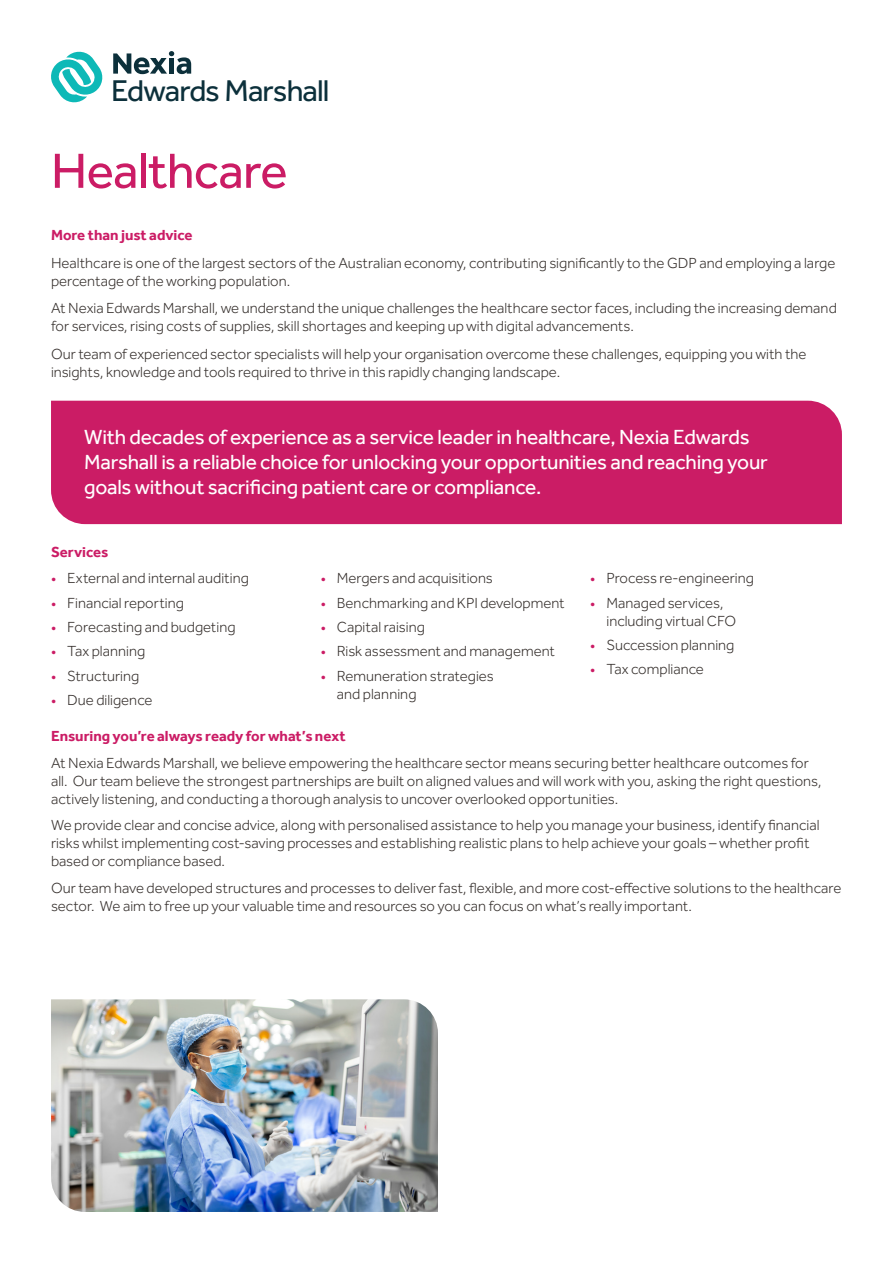
<style>
.page{position:relative;width:893px;height:1263px;background:#fff}
.page>*{position:absolute;margin:0;border:0;box-sizing:border-box;transform-origin:0 0}
.t1{font:51px "Effra";letter-spacing:-.015em;color:#cb1c65}
.t2{font:31.05px "Nexia Effra";letter-spacing:-.03em;color:#0c303b}
.t3{font:21px/25.2px "Effra";letter-spacing:-.01em;color:#fff}
.bullet_style_2{font:300 15px/18px "Effra CC";color:#342e2b}
.t4{font:700 15px "Effra";color:#cb1c65}
.s1{font-family:"Effra";font-weight:400;font-size:14.25px;color:#cb1c65}
</style>
<div class="page">
<img style="left:51px;top:999px;width:387px;height:213px">
<div style="left:51px;top:401px;width:791px;height:123px;background:#cb1c65"></div>
<svg style="left:51px;top:51px;width:52px;height:52px"></svg>
<svg style="left:113px;top:51px;width:78px;height:23px"></svg>
<p class="t2" style="left:111px;top:73px;width:220px">Edwards Marshall</p>
<p class="t1" style="left:51px;top:140px;width:238px">Healthcare</p>
<p class="t4" style="left:51px;top:226px;width:143px">More than just advice</p>
<p class="bullet_style_2" style="left:51px;top:255px;width:786px">Healthcare is one of the largest sectors of the Australian economy, contributing significantly to the GDP and employing a large percentage of the working population.</p>
<p class="bullet_style_2" style="left:51px;top:301px;width:787px">At Nexia Edwards Marshall, we understand the unique challenges the healthcare sector faces, including the increasing demand for services, rising costs of supplies, skill shortages and keeping up with digital advancements.</p>
<p class="bullet_style_2" style="left:51px;top:346px;width:757px">Our team of experienced sector specialists will help your organisation overcome these challenges, equipping you with the insights, knowledge and tools required to thrive in this rapidly changing landscape.</p>
<p class="t3" style="left:84px;top:424px;width:685px">With decades of experience as a service leader in healthcare, Nexia Edwards<br>Marshall is a reliable choice for unlocking your opportunities and reaching your goals without sacrificing patient care or compliance.</p>
<p class="t4" style="left:51px;top:543px;width:59px">Services</p>
<p class="bullet_style_2" style="left:51px;top:571px;width:199px"><span class="s1">•</span> External and internal auditing</p>
<p class="bullet_style_2" style="left:51px;top:595px;width:134px"><span class="s1">•</span> Financial reporting</p>
<p class="bullet_style_2" style="left:51px;top:620px;width:186px"><span class="s1">•</span> Forecasting and budgeting</p>
<p class="bullet_style_2" style="left:51px;top:644px;width:96px"><span class="s1">•</span> Tax planning</p>
<p class="bullet_style_2" style="left:51px;top:668px;width:90px"><span class="s1">•</span> Structuring</p>
<p class="bullet_style_2" style="left:51px;top:693px;width:103px"><span class="s1">•</span> Due diligence</p>
<p class="bullet_style_2" style="left:321px;top:571px;width:174px"><span class="s1">•</span> Mergers and acquisitions</p>
<p class="bullet_style_2" style="left:321px;top:595px;width:246px"><span class="s1">•</span> Benchmarking and KPI development</p>
<p class="bullet_style_2" style="left:321px;top:620px;width:106px"><span class="s1">•</span> Capital raising</p>
<p class="bullet_style_2" style="left:321px;top:644px;width:236px"><span class="s1">•</span> Risk assessment and management</p>
<p class="bullet_style_2" style="left:337px;top:668px;width:158px;text-indent:-16px"><span class="s1">•</span> Remuneration strategies and planning</p>
<p class="bullet_style_2" style="left:590px;top:571px;width:165px"><span class="s1">•</span> Process re-engineering</p>
<p class="bullet_style_2" style="left:606px;top:595px;width:131px;text-indent:-16px"><span class="s1">•</span> Managed services, including virtual CFO</p>
<p class="bullet_style_2" style="left:590px;top:638px;width:146px"><span class="s1">•</span> Succession planning</p>
<p class="bullet_style_2" style="left:590px;top:662px;width:115px"><span class="s1">•</span> Tax compliance</p>
<p class="t4" style="left:51px;top:727px;width:296px">Ensuring you’re always ready for what’s next</p>
<p class="bullet_style_2" style="left:51px;top:755px;width:772px">At Nexia Edwards Marshall, we believe empowering the healthcare sector means securing better healthcare outcomes for all. Our team believe the strongest partnerships are built on aligned values and will work with you, asking the right questions, actively listening, and conducting a thorough analysis to uncover overlooked opportunities.</p>
<p class="bullet_style_2" style="left:51px;top:818px;width:770px">We provide clear and concise advice, along with personalised assistance to help you manage your business, identify financial risks whilst implementing cost-saving processes and establishing realistic plans to help achieve your goals – whether profit based or compliance based.</p>
<p class="bullet_style_2" style="left:51px;top:880px;width:792px">Our team have developed structures and processes to deliver fast, flexible, and more cost-effective solutions to the healthcare sector. We aim to free up your valuable time and resources so you can focus on what’s really important.</p>
</div>
